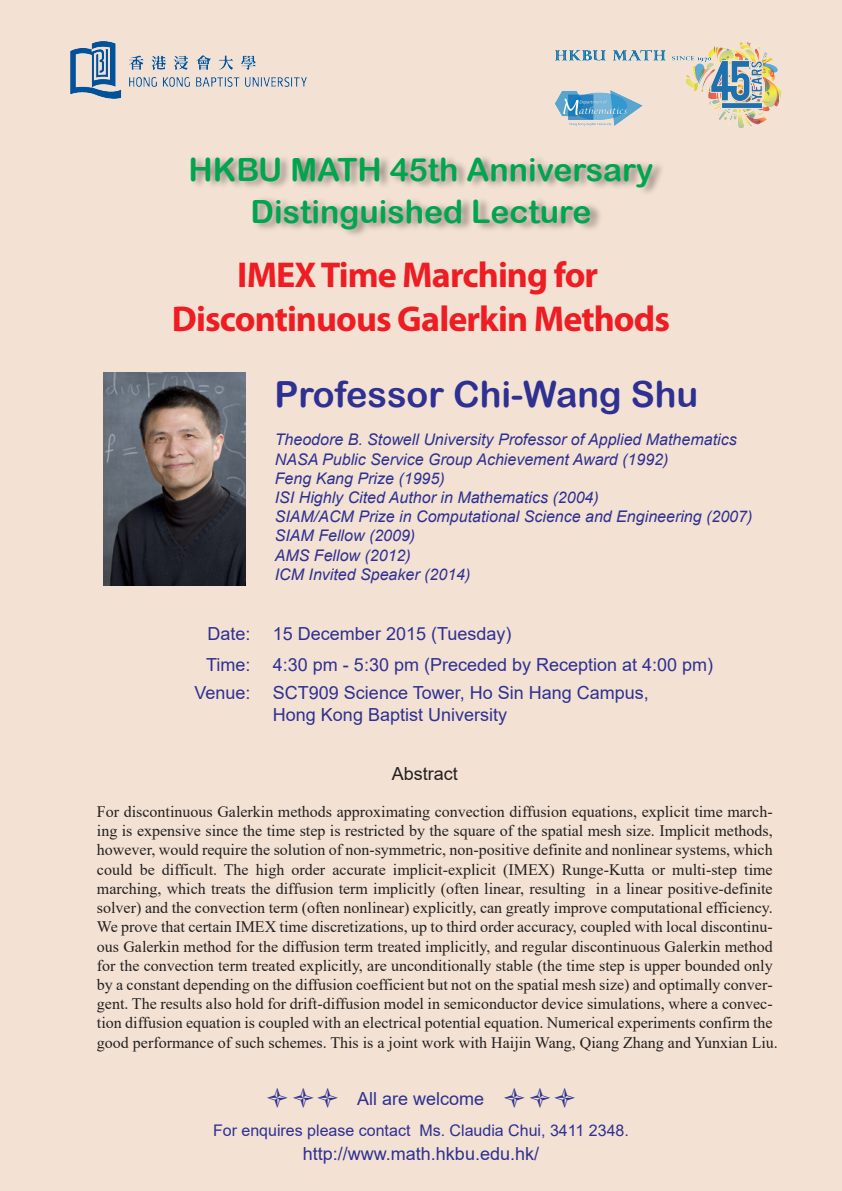
<style>
.page{position:relative;width:842px;height:1191px;background:#f3e2d3}
.page>*{position:absolute;margin:0;border:0;box-sizing:border-box;transform-origin:0 0}
.t1{font:700 36px/43.2px "Myriad Pro";letter-spacing:-.025em;color:#ee1d23;text-align:center}
.t2{font:36px "Arial Rounded MT Bold";color:#2e3092}
.t3{font:32px "Arial Rounded MT Bold";color:#00a54f}
.t4{font:18px/31px "Arial";color:#2e3092}
.t5{font:18px "Arial";color:#231f20}
.t6{font:16px/19.2px "Times New Roman";color:#231f20}
.t7{font:italic 16px/19.2px "Arial";color:#2e3092}
.t8{font:16px "Arial";color:#2e3092}
</style>
<div class="page">
<img style="left:70px;top:41px;width:236px;height:57px">
<img style="left:255px;top:200px;width:345px;height:35px">
<img style="left:555px;top:41px;width:227px;height:87px">
<img style="left:193px;top:156px;width:469px;height:44px">
<img style="left:103px;top:372px;width:143px;height:214px">
<h2 class="t3" style="left:188px;top:150px;width:467px">HKBU MATH 45th Anniversary</h2>
<h2 class="t3" style="left:250px;top:192px;width:342px">Distinguished Lecture</h2>
<h1 class="t1" style="left:172px;top:252px;width:500px">IMEX Time Marching for<br>Discontinuous Galerkin Methods</h1>
<p class="t4" style="left:206px;top:618px;width:46px">Date:<br>Time:</p>
<p class="t4" style="left:194px;top:677px;width:58px">Venue:</p>
<h1 class="t2" style="left:274px;top:373px;width:425px">Professor Chi-Wang Shu</h1>
<p class="t7" style="left:275px;top:430px;width:479px">Theodore B. Stowell University Professor of Applied Mathematics NASA Public Service Group Achievement Award (1992)<br>Feng Kang Prize (1995)<br>ISI Highly Cited Author in Mathematics (2004)<br>SIAM/ACM Prize in Computational Science and Engineering (2007)<br>SIAM Fellow (2009)<br>AMS Fellow (2012)<br>ICM Invited Speaker (2014)</p>
<p class="t4" style="left:273px;top:618px;width:442px">15 December 2015 (Tuesday)<br>4:30 pm - 5:30 pm (Preceded by Reception at 4:00 pm)</p>
<p class="t4" style="left:273px;top:682px;width:377px;line-height:21.6px">SCT909 Science Tower, Ho Sin Hang Campus,<br>Hong Kong Baptist University</p>
<p class="t5" style="left:392px;top:761px;width:68px">Abstract</p>
<p class="t6" style="left:97px;top:801px;width:682px">For discontinuous Galerkin methods approximating convection diffusion equations, explicit time march&shy;ing is expensive since the time step is restricted by the square of the spatial mesh size. Implicit methods, however, would require the solution of non-symmetric, non-positive definite and nonlinear systems, which could be difficult. The high order accurate implicit-explicit (IMEX) Runge-Kutta or multi-step time marching, which treats the diffusion term implicitly (often linear, resulting in a linear positive-definite solver) and the convection term (often nonlinear) explicitly, can greatly improve computational efficiency.<br>We prove that certain IMEX time discretizations, up to third order accuracy, coupled with local discontinu&shy;ous Galerkin method for the diffusion term treated implicitly, and regular discontinuous Galerkin method for the convection term treated explicitly, are unconditionally stable (the time step is upper bounded only by a constant depending on the diffusion coefficient but not on the spatial mesh size) and optimally conver&shy;gent. The results also hold for drift-diffusion model in semiconductor device simulations, where a convec&shy;tion diffusion equation is coupled with an electrical potential equation. Numerical experiments confirm the good performance of such schemes. This is a joint work with Haijin Wang, Qiang Zhang and Yunxian Liu.</p>
<p class="t4" style="left:357px;top:1082px;width:129px">All are welcome</p>
<p class="t8" style="left:213px;top:1118px;width:417px">For enquires please contact Ms. Claudia Chui, 3411 2348.</p>
<p class="t4" style="left:303px;top:1138px;width:238px">http://www.math.hkbu.edu.hk/</p>
</div>
